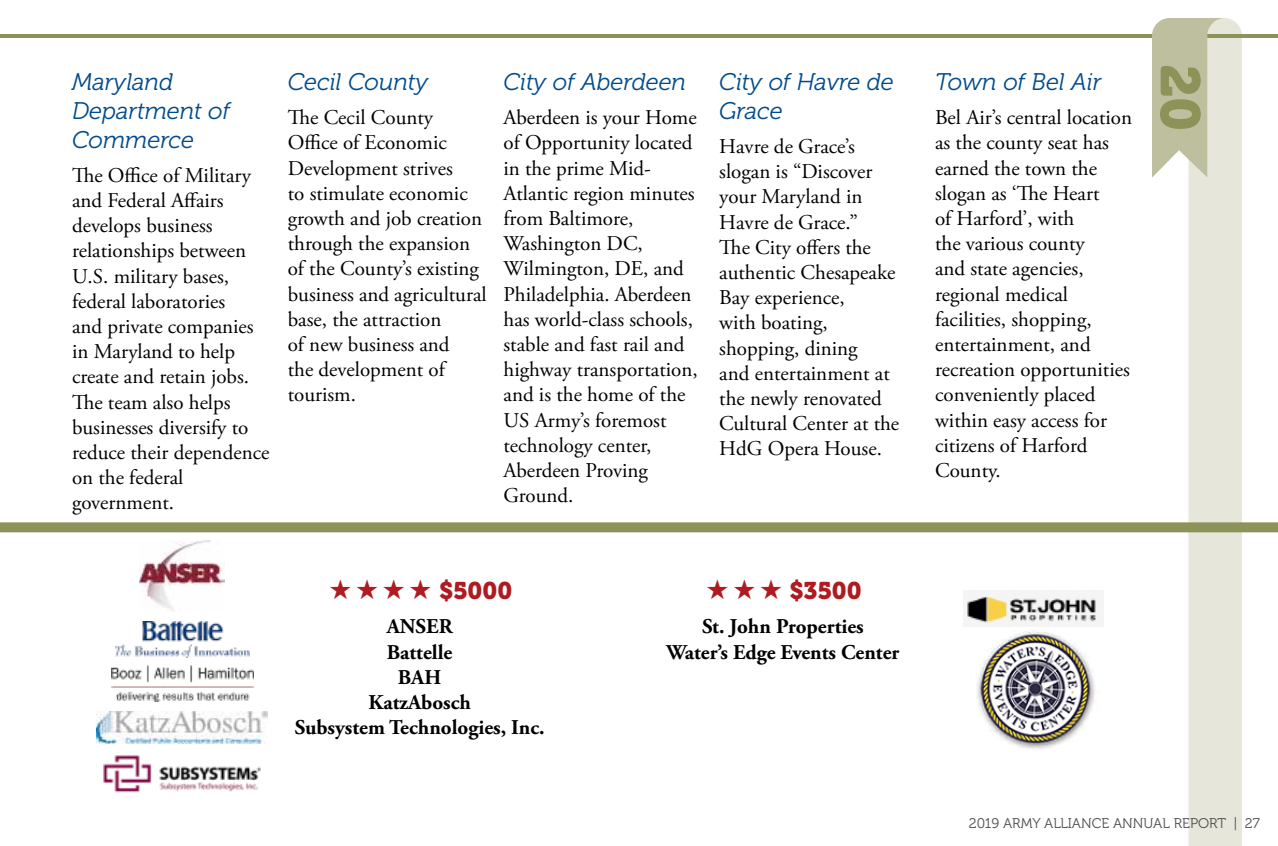
<style>
.page{position:relative;width:1278px;height:846px;background:#fff}
.page>*{position:absolute;margin:0;border:0;box-sizing:border-box;transform-origin:0 0}
.t1{font:italic 24px/28.8px "Museo 300";color:#004b8d}
.t2{font:24px "Museo 900";color:#af1b20}
.t3{font:21px/25.2px "Adobe Garamond Pro";color:#000}
.t4{font:700 21px/25.2px "Adobe Garamond Pro";color:#000;text-align:center}
.t5{font:14px "Museo 300";color:#4d4d4f}
</style>
<div class="page">
<div style="left:1188px;top:18px;width:54px;height:828px;background:#e7e6db"></div>
<hr style="left:0;top:34px;width:1278px;height:4px;background:#8d9358">
<svg style="left:1152px;top:18px;width:73px;height:160px"></svg>
<div style="left:0;top:522px;width:1278px;height:10px;background:#8d9358"></div>
<img style="left:97px;top:711px;width:171px;height:33px">
<img style="left:111px;top:666px;width:143px;height:36px">
<img style="left:115px;top:621px;width:134px;height:36px">
<img style="left:140px;top:540px;width:85px;height:72px">
<img style="left:103px;top:755px;width:158px;height:38px">
<img style="left:963px;top:591px;width:141px;height:36px">
<img style="left:977px;top:631px;width:118px;height:118px">
<p class="t1" style="left:72px;top:68px;width:159px">Maryland<br>Department of<br>Commerce</p>
<p class="t3" style="left:72px;top:163px;width:199px">The Office of Military and Federal Affairs develops business relationships between<br>U.S. military bases, federal laboratories<br>and private companies in Maryland to help create and retain jobs.<br>The team also helps businesses diversify to reduce their dependence on the federal government.</p>
<p class="t1" style="left:288px;top:68px;width:142px">Cecil County</p>
<p class="t3" style="left:288px;top:106px;width:200px">The Cecil County<br>Office of Economic<br>Development strives<br>to stimulate economic growth and job creation through the expansion of the County’s existing business and agricultural base, the attraction<br>of new business and<br>the development of tourism.</p>
<p class="t1" style="left:504px;top:68px;width:184px">City of Aberdeen</p>
<p class="t3" style="left:504px;top:106px;width:196px">Aberdeen is your Home of Opportunity located in the prime Mid-<br>Atlantic region minutes from Baltimore,<br>Washington DC,<br>Wilmington, DE, and<br>Philadelphia. Aberdeen has world-class schools, stable and fast rail and highway transportation, and is the home of the<br>US Army’s foremost technology center,<br>Aberdeen Proving<br>Ground.</p>
<p class="t1" style="left:719px;top:68px;width:176px">City of Havre de<br>Grace</p>
<p class="t3" style="left:719px;top:134px;width:181px">Havre de Grace’s slogan is “Discover your Maryland in<br>Havre de Grace.”<br>The City offers the authentic Chesapeake<br>Bay experience,<br>with boating, shopping, dining<br>and entertainment at the newly renovated<br>Cultural Center at the<br>HdG Opera House.</p>
<p class="t2" style="left:439px;top:577px;width:75px">$5000</p>
<p class="t4" style="left:295px;top:614px;width:251px">ANSER<br>Battelle<br>BAH<br>KatzAbosch<br>Subsystem Technologies, Inc.</p>
<p class="t2" style="left:790px;top:577px;width:74px">$3500</p>
<p class="t4" style="left:667px;top:614px;width:234px">St. John Properties<br>Water’s Edge Events Center</p>
<p class="t1" style="left:935px;top:68px;width:168px">Town of Bel Air</p>
<p class="t3" style="left:935px;top:106px;width:199px">Bel Air’s central location as the county seat has earned the town the slogan as ‘The Heart<br>of Harford’, with<br>the various county<br>and state agencies, regional medical facilities, shopping, entertainment, and recreation opportunities conveniently placed within easy access for citizens of Harford<br>County.</p>
<p class="t5" style="left:969px;top:816px;width:293px">2019 ARMY ALLIANCE ANNUAL REPORT | 27</p>
</div>
